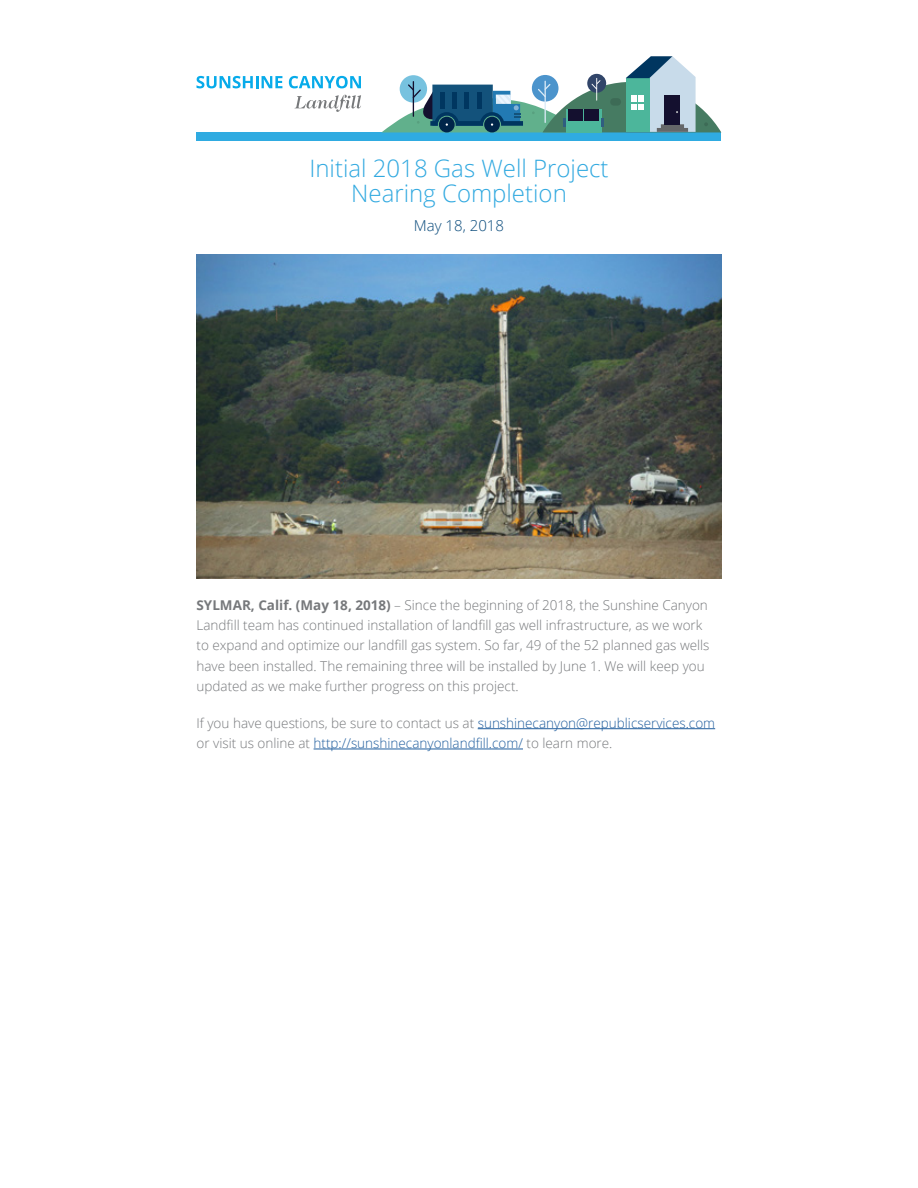
<style>
.page{position:relative;width:918px;height:1188px;background:#fff}
.page>*{position:absolute;margin:0;border:0;box-sizing:border-box;transform-origin:0 0}
.t1{font:300 24px/25.5px "Open Sans";color:#31a9e0;text-align:center}
.t2{font:300 15px "Open Sans";color:#094a7b}
.t3{font:300 13.5px/20.2px "Open Sans";color:#76787b}
.t4{font:300 13.5px/20.2px "Open Sans";color:#215e9e}
.s1{font-weight:700}
.s2{color:#76787b}
</style>
<div class="page">
<img style="left:196px;top:255px;width:525px;height:323px">
<svg style="left:196px;top:76px;width:86px;height:12px"></svg>
<svg style="left:289px;top:76px;width:72px;height:12px"></svg>
<svg style="left:295px;top:95px;width:66px;height:17px"></svg>
<div style="left:196px;top:132px;width:526px;height:9px;background:#2fabe1"></div>
<hr style="left:478px;top:728px;width:237px;height:1px;background:#215e9e">
<hr style="left:314px;top:749px;width:209px;height:1px;background:#215e9e">
<svg style="left:382px;top:56px;width:339px;height:76px"></svg>
<h1 class="t1" style="left:309px;top:155px;width:301px">Initial 2018 Gas Well Project<br>Nearing Completion</h1>
<p class="t2" style="left:414px;top:215px;width:92px">May 18, 2018</p>
<p class="t3" style="left:196px;top:595px;width:515px"><span class="s1">SYLMAR, Calif. (May 18, 2018)</span> – Since the beginning of 2018, the Sunshine Canyon Landfill team has continued installation of landfill gas well infrastructure, as we work to expand and optimize our landfill gas system. So far, 49 of the 52 planned gas wells have been installed. The remaining three will be installed by June 1. We will keep you updated as we make further progress on this project.</p>
<p class="t4" style="left:196px;top:712px;width:520px"><span class="s2">If you have questions, be sure to contact us at</span> sunshinecanyon@republicservices.com <span class="s2">or visit us online at</span> http://sunshinecanyonlandfill.com/ <span class="s2">to learn more.</span></p>
</div>
